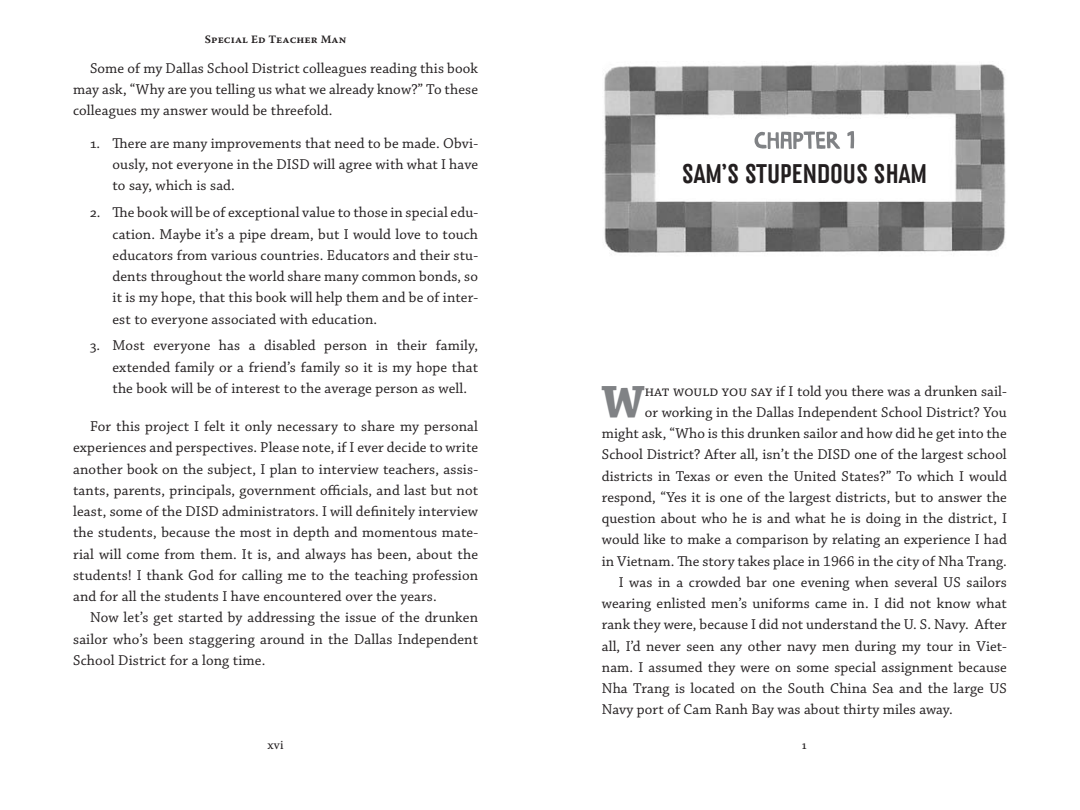
<style>
.page{position:relative;width:1080px;height:810px;background:#fff}
.page>*{position:absolute;margin:0;border:0;box-sizing:border-box;transform-origin:0 0}
._1p{font:700 47.75px "Chaparral Pro";color:#808285}
.chapter_name{font:500 26.25px "Hydra";color:#231f20}
.body_txt{font:15px/21.2px "Chaparral Pro";letter-spacing:.01em;color:#231f20;text-align:justify}
._1p-2{font:15px/21.2px "Chaparral Pro";letter-spacing:.005em;color:#231f20;text-align:right}
.t1{font:12.5px "Warnock Pro Capt";color:#231f20}
.t2{font:11.25px "Warnock Pro Semibold Capt";letter-spacing:.005em;color:#231f20}
</style>
<div class="page">
<img style="left:604px;top:64px;width:402px;height:189px">
<svg style="left:847px;top:130px;width:7px;height:19px"></svg>
<svg style="left:755px;top:131px;width:85px;height:18px"></svg>
<p class="t2" style="left:205px;top:32px;width:143px">Special Ed Teacher Man</p>
<p class="body_txt" style="left:73px;top:58px;width:406px;text-indent:17px">Some of my Dallas School District colleagues reading this book may ask, “Why are you telling us what we already know?” To these colleagues my answer would be threefold.</p>
<p class="body_txt" style="left:112px;top:133px;width:367px;text-indent:-22px">1. There are many improvements that need to be made. Obvi&shy;ously, not everyone in the DISD will agree with what I have to say, which is sad.</p>
<p class="body_txt" style="left:112px;top:203px;width:367px;text-indent:-22px">2. The book will be of exceptional value to those in special edu&shy;cation. Maybe it’s a pipe dream, but I would love to touch educators from various countries. Educators and their stu&shy;dents throughout the world share many common bonds, so it is my hope, that this book will help them and be of inter&shy;est to everyone associated with education.</p>
<p class="body_txt" style="left:112px;top:336px;width:367px;text-indent:-22px">3. Most everyone has a disabled person in their family, extended family or a friend’s family so it is my hope that the book will be of interest to the average person as well.</p>
<p class="body_txt" style="left:73px;top:416px;width:407px;text-indent:17px">For this project I felt it only necessary to share my personal experiences and perspectives. Please note, if I ever decide to write another book on the subject, I plan to interview teachers, assis&shy;tants, parents, principals, government officials, and last but not least, some of the DISD administrators. I will definitely interview the students, because the most in depth and momentous mate&shy;rial will come from them. It is, and always has been, about the students! I thank God for calling me to the teaching profession and for all the students I have encountered over the years.</p>
<p class="body_txt" style="left:73px;top:608px;width:406px;text-indent:17px">Now let’s get started by addressing the issue of the drunken sailor who’s been staggering around in the Dallas Independent School District for a long time.</p>
<p class="chapter_name" style="left:682px;top:158px;width:247px">SAM’S STUPENDOUS SHAM</p>
<p class="_1p-2" style="left:602px;top:381px;width:407px">hat would you say if I told you there was a drunken sail-<br>or working in the Dallas Independent School District? You<br>might ask, “Who is this drunken sailor and how did he get into the School District? After all, isn’t the DISD one of the largest school districts in Texas or even the United States?” To which I would respond, “Yes it is one of the largest districts, but to answer the question about who he is and what he is doing in the district, I would like to make a comparison by relating an experience I had in Vietnam. The story takes place in 1966 in the city of Nha Trang.</p>
<p class="body_txt" style="left:602px;top:572px;width:407px;text-indent:17px">I was in a crowded bar one evening when several US sailors wearing enlisted men’s uniforms came in. I did not know what rank they were, because I did not understand the U. S. Navy. After all, I’d never seen any other navy men during my tour in Viet&shy;nam. I assumed they were on some special assignment because Nha Trang is located on the South China Sea and the large US Navy port of Cam Ranh Bay was about thirty miles away.</p>
<p class="_1p" style="left:601px;top:374px;width:44px">W</p>
<p class="t1" style="left:268px;top:738px;width:17px">xvi</p>
<p class="t1" style="left:802px;top:738px;width:7px">1</p>
</div>
